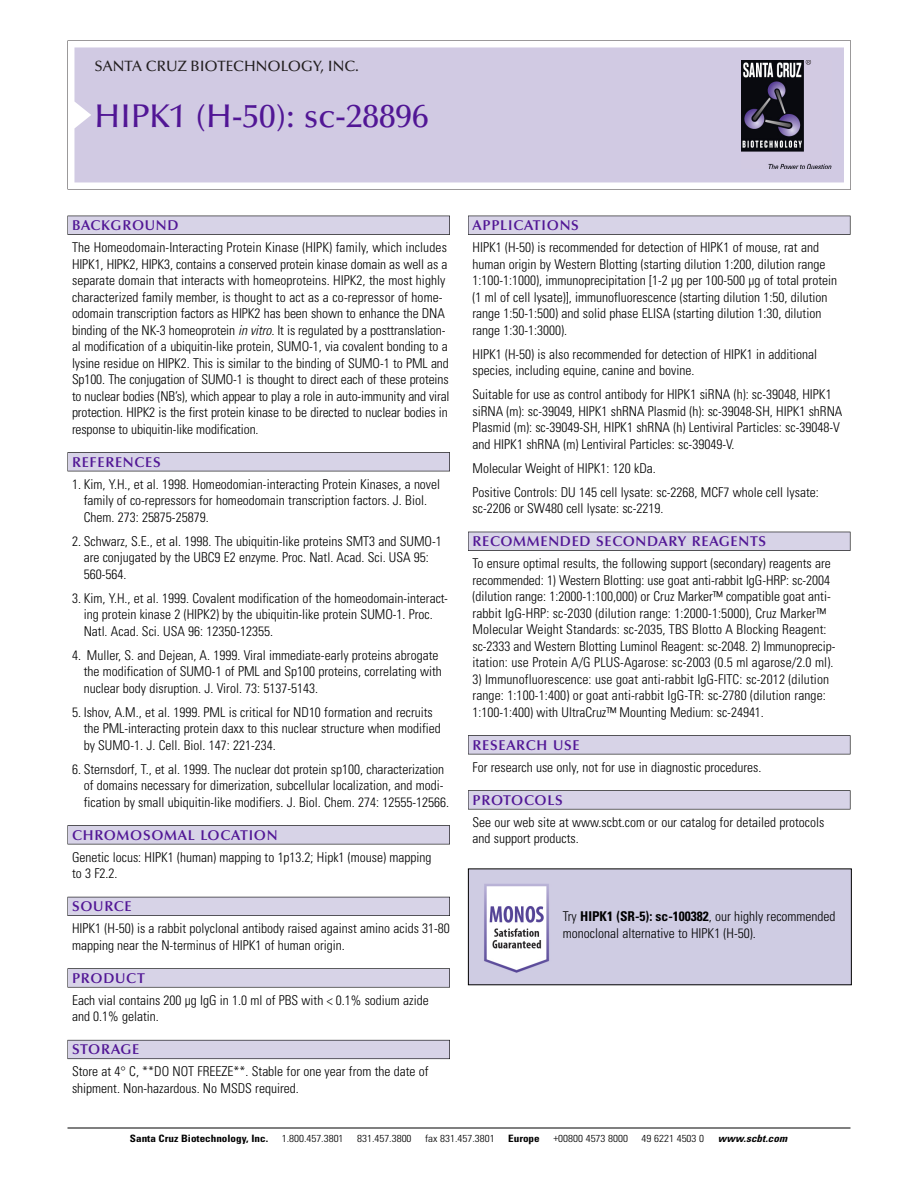
<style>
.page{position:relative;width:918px;height:1188px;background:#fff}
.page>*{position:absolute;margin:0;border:0;box-sizing:border-box;transform-origin:0 0}
.t1{font:500 33px "Optima";color:#511695}
.t2{font:500 15px "Optima";color:#231f20}
.t3{font:600 14.25px "Optima";letter-spacing:.05em;color:#511695}
.t4{font:300 condensed 13.5px/16.5px "Univers";color:#000}
.t5{font:300 condensed 10.2px "Univers";color:#000;scale:1.1 1}
.t6{font:700 condensed 10.2px "Univers";color:#000;scale:1.1 1}
.t7{font:italic 700 condensed 10.2px "Univers";letter-spacing:.005em;color:#000;scale:1.1 1}
.s1{font-style:italic}
.s2{font-weight:700}
</style>
<div class="page">
<svg style="left:68px;top:40px;width:783px;height:149px"></svg>
<div style="left:74px;top:47px;width:770px;height:135px;background:#d1cae3"></div>
<img style="left:741px;top:60px;width:90px;height:108px">
<div style="left:68px;top:216px;width:382px;height:19px;background:#525155"></div>
<div style="left:68px;top:216px;width:381px;height:18px;background:#d7d3e7"></div>
<div style="left:68px;top:452px;width:382px;height:19px;background:#525155"></div>
<div style="left:68px;top:453px;width:381px;height:18px;background:#d7d3e7"></div>
<div style="left:68px;top:825px;width:382px;height:19px;background:#545357"></div>
<div style="left:68px;top:826px;width:381px;height:18px;background:#d7d3e7"></div>
<div style="left:68px;top:897px;width:382px;height:19px;background:#54535a"></div>
<div style="left:68px;top:897px;width:381px;height:18px;background:#d7d3e7"></div>
<svg style="left:68px;top:968px;width:382px;height:20px"></svg>
<div style="left:68px;top:969px;width:381px;height:18px;background:#d7d3e7"></div>
<div style="left:68px;top:1040px;width:382px;height:19px;background:#66646e"></div>
<div style="left:68px;top:1040px;width:381px;height:18px;background:#d7d3e7"></div>
<div style="left:468px;top:216px;width:382px;height:19px;background:#525155"></div>
<div style="left:468px;top:216px;width:382px;height:18px;background:#d7d3e7"></div>
<div style="left:468px;top:532px;width:382px;height:19px;background:#515055"></div>
<div style="left:468px;top:532px;width:382px;height:18px;background:#d7d3e7"></div>
<div style="left:468px;top:735px;width:382px;height:19px;background:#545357"></div>
<div style="left:468px;top:736px;width:382px;height:18px;background:#d7d3e7"></div>
<div style="left:468px;top:790px;width:382px;height:19px;background:#575759"></div>
<div style="left:468px;top:791px;width:382px;height:18px;background:#d7d3e7"></div>
<hr style="left:68px;top:1128px;width:782px;height:1px;background:#000">
<img style="left:470px;top:870px;width:380px;height:113px">
<p class="t2" style="left:94px;top:61px;width:266px">SANTA CRUZ BIOTECHNOLOGY, INC.</p>
<h1 class="t1" style="left:94px;top:103px;width:336px">HIPK1 (H-50): sc-28896</h1>
<p class="t3" style="left:72px;top:219px;width:108px">BACKGROUND</p>
<p class="t4" style="left:72px;top:240px;width:379px">The Homeodomain-Interacting Protein Kinase (HIPK) family, which includes HIPK1, HIPK2, HIPK3, contains a conserved protein kinase domain as well as a separate domain that interacts with homeoproteins. HIPK2, the most highly characterized family member, is thought to act as a co-repressor of home&shy;odomain transcription factors as HIPK2 has been shown to enhance the DNA binding of the NK-3 homeoprotein <span class="s1">in vitro.</span> It is regulated by a posttranslation&shy;al modification of a ubiquitin-like protein, SUMO-1, via covalent bonding to a lysine residue on HIPK2. This is similar to the binding of SUMO-1 to PML and Sp100. The conjugation of SUMO-1 is thought to direct each of these proteins to nuclear bodies (NB’s), which appear to play a role in auto-immunity and viral protection. HIPK2 is the first protein kinase to be directed to nuclear bodies in response to ubiquitin-like modification.</p>
<p class="t3" style="left:72px;top:456px;width:90px">REFERENCES</p>
<p class="t4" style="left:84px;top:477px;width:358px;text-indent:-12px">1. Kim, Y.H., et al. 1998. Homeodomian-interacting Protein Kinases, a novel family of co-repressors for homeodomain transcription factors. J. Biol.<br>Chem. 273: 25875-25879.</p>
<p class="t4" style="left:84px;top:534px;width:360px;text-indent:-12px">2. Schwarz, S.E., et al. 1998. The ubiquitin-like proteins SMT3 and SUMO-1 are conjugated by the UBC9 E2 enzyme. Proc. Natl. Acad. Sci. USA 95:<br>560-564.</p>
<p class="t4" style="left:84px;top:591px;width:366px;text-indent:-12px">3. Kim, Y.H., et al. 1999. Covalent modification of the homeodomain-interact&shy;ing protein kinase 2 (HIPK2) by the ubiquitin-like protein SUMO-1. Proc.<br>Natl. Acad. Sci. USA 96: 12350-12355.</p>
<p class="t4" style="left:84px;top:648px;width:360px;text-indent:-12px">4. Muller, S. and Dejean, A. 1999. Viral immediate-early proteins abrogate the modification of SUMO-1 of PML and Sp100 proteins, correlating with nuclear body disruption. J. Virol. 73: 5137-5143.</p>
<p class="t4" style="left:84px;top:705px;width:359px;text-indent:-12px">5. Ishov, A.M., et al. 1999. PML is critical for ND10 formation and recruits the PML-interacting protein daxx to this nuclear structure when modified by SUMO-1. J. Cell. Biol. 147: 221-234.</p>
<p class="t4" style="left:84px;top:762px;width:367px;text-indent:-12px">6. Sternsdorf, T., et al. 1999. The nuclear dot protein sp100, characterization of domains necessary for dimerization, subcellular localization, and modi&shy;fication by small ubiquitin-like modifiers. J. Biol. Chem. 274: 12555-12566.</p>
<p class="t3" style="left:72px;top:829px;width:207px">CHROMOSOMAL LOCATION</p>
<p class="t4" style="left:72px;top:850px;width:361px">Genetic locus: HIPK1 (human) mapping to 1p13.2; Hipk1 (mouse) mapping to 3 F2.2.</p>
<p class="t3" style="left:72px;top:901px;width:61px">SOURCE</p>
<p class="t4" style="left:72px;top:921px;width:379px">HIPK1 (H-50) is a rabbit polyclonal antibody raised against amino acids 31-80 mapping near the N-terminus of HIPK1 of human origin.</p>
<p class="t3" style="left:72px;top:972px;width:74px">PRODUCT</p>
<p class="t4" style="left:72px;top:993px;width:358px">Each vial contains 200 µg IgG in 1.0 ml of PBS with &lt; 0.1% sodium azide and 0.1% gelatin.</p>
<p class="t3" style="left:72px;top:1044px;width:69px">STORAGE</p>
<p class="t4" style="left:72px;top:1064px;width:358px">Store at 4° C, **DO NOT FREEZE**. Stable for one year from the date of shipment. Non-hazardous. No MSDS required.</p>
<p class="t3" style="left:473px;top:219px;width:108px">APPLICATIONS</p>
<p class="t4" style="left:473px;top:240px;width:366px">HIPK1 (H-50) is recommended for detection of HIPK1 of mouse, rat and human origin by Western Blotting (starting dilution 1:200, dilution range 1:100-1:1000), immunoprecipitation [1-2 µg per 100-500 µg of total protein (1 ml of cell lysate)], immunofluorescence (starting dilution 1:50, dilution range 1:50-1:500) and solid phase ELISA (starting dilution 1:30, dilution range 1:30-1:3000).</p>
<p class="t4" style="left:473px;top:347px;width:346px">HIPK1 (H-50) is also recommended for detection of HIPK1 in additional species, including equine, canine and bovine.</p>
<p class="t4" style="left:473px;top:387px;width:371px">Suitable for use as control antibody for HIPK1 siRNA (h): sc-39048, HIPK1 siRNA (m): sc-39049, HIPK1 shRNA Plasmid (h): sc-39048-SH, HIPK1 shRNA Plasmid (m): sc-39049-SH, HIPK1 shRNA (h) Lentiviral Particles: sc-39048-V and HIPK1 shRNA (m) Lentiviral Particles: sc-39049-V.</p>
<p class="t4" style="left:473px;top:457px;width:348px;line-height:24px">Molecular Weight of HIPK1: 120 kDa.<br>Positive Controls: DU 145 cell lysate: sc-2268, MCF7 whole cell lysate:</p>
<p class="t4" style="left:473px;top:501px;width:193px">sc-2206 or SW480 cell lysate: sc-2219.</p>
<p class="t3" style="left:473px;top:536px;width:295px">RECOMMENDED SECONDARY REAGENTS</p>
<p class="t4" style="left:473px;top:556px;width:364px">To ensure optimal results, the following support (secondary) reagents are recommended: 1) Western Blotting: use goat anti-rabbit IgG-HRP: sc-2004 (dilution range: 1:2000-1:100,000) or Cruz Marker™ compatible goat anti&shy;rabbit IgG-HRP: sc-2030 (dilution range: 1:2000-1:5000), Cruz Marker™ Molecular Weight Standards: sc-2035, TBS Blotto A Blocking Reagent: sc-2333 and Western Blotting Luminol Reagent: sc-2048. 2) Immunoprecip&shy;itation: use Protein A/G PLUS-Agarose: sc-2003 (0.5 ml agarose/2.0 ml).</p>
<p class="t4" style="left:473px;top:672px;width:358px">3) Immunofluorescence: use goat anti-rabbit IgG-FITC: sc-2012 (dilution range: 1:100-1:400) or goat anti-rabbit IgG-TR: sc-2780 (dilution range:<br>1:100-1:400) with UltraCruz™ Mounting Medium: sc-24941.</p>
<p class="t3" style="left:473px;top:739px;width:109px">RESEARCH USE</p>
<p class="t4" style="left:473px;top:760px;width:290px">For research use only, not for use in diagnostic procedures.</p>
<p class="t3" style="left:473px;top:794px;width:92px">PROTOCOLS</p>
<p class="t4" style="left:473px;top:815px;width:353px">See our web site at www.scbt.com or our catalog for detailed protocols and support products.</p>
<p class="t4" style="left:563px;top:909px;width:274px">Try <span class="s2">HIPK1 (SR-5): sc-100382</span>, our highly recommended monoclonal alternative to HIPK1 (H-50).</p>
<p class="t6" style="left:130px;top:1135px;width:127px">Santa Cruz Biotechnology, Inc.</p>
<p class="t5" style="left:282px;top:1135px;width:58px">1.800.457.3801</p>
<p class="t5" style="left:357px;top:1135px;width:51px">831.457.3800</p>
<p class="t5" style="left:425px;top:1135px;width:65px">fax 831.457.3801</p>
<p class="t6" style="left:508px;top:1135px;width:30px">Europe</p>
<p class="t5" style="left:553px;top:1135px;width:69px">+00800 4573 8000</p>
<p class="t5" style="left:642px;top:1135px;width:58px">49 6221 4503 0</p>
<p class="t7" style="left:718px;top:1135px;width:64px">www.scbt.com</p>
</div>
